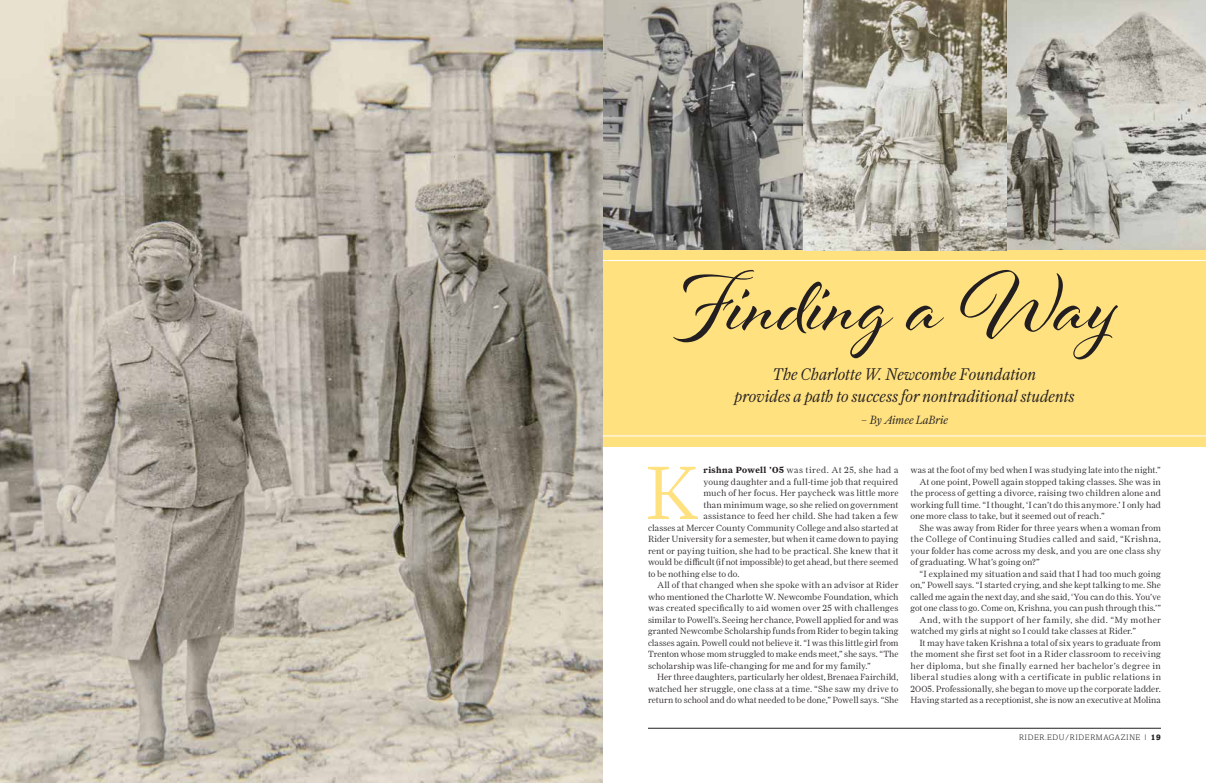
<style>
.page{position:relative;width:1206px;height:783px;background:#fff}
.page>*{position:absolute;margin:0;border:0;box-sizing:border-box;transform-origin:0 0}
.t1{font:89.5px "Al Fresco";color:#231f20}
.t2{font:300 75.9px "Farnham Display";color:#ffe180}
.t3{font:italic 300 17px/22px "Farnham Display";letter-spacing:-.005em;color:#231f20;text-align:center}
.t4{font:italic 300 12px "Farnham Display";color:#231f20}
.t5{font:300 9px "Farnham Display";letter-spacing:.01em;color:#231f20}
.t6{font:300 9px "Farnham Display";letter-spacing:.035em;color:#231f20}
.t7{font:300 9px "Farnham Display";letter-spacing:.04em;color:#231f20}
.t8{font:300 9px "Farnham Display";letter-spacing:.045em;color:#231f20}
.t9{font:300 8px "Amasis MT Std";letter-spacing:.075em;color:#231f20}
.s1{font-weight:700}
.s2{font-size:6.8px}
.s3{font-weight:900}
</style>
<div class="page">
<hr style="left:648px;top:37px;width:513px;height:1px;background:#231f20">
<hr style="left:648px;top:728px;width:513px;height:1px;background:#231f20">
<div style="left:603px;top:249px;width:603px;height:197px;background:#ffe180"></div>
<img style="left:603px;top:0;width:200px;height:249px">
<img style="left:1006px;top:0;width:200px;height:249px">
<img style="left:804px;top:0;width:202px;height:251px">
<svg style="left:603px;top:260px;width:603px;height:176px"></svg>
<img style="left:0;top:0;width:603px;height:783px">
<h1 class="t1" style="left:673px;top:245px;width:446px">Finding a Way</h1>
<h3 class="t3" style="left:734px;top:363px;width:342px">The Charlotte W. Newcombe Foundation<br>provides a path to success for nontraditional students</h3>
<h3 class="t4" style="left:861px;top:413px;width:89px">– By Aimee LaBrie</h3>
<h2 class="t2" style="left:645px;top:449px;width:57px">K</h2>
<p class="t8" style="left:703px;top:465px;width:197px"><span class="s1">rishna Powell ’05</span> was tired. At 25, she had a</p>
<p class="t5" style="left:703px;top:476px;width:197px">young daughter and a full-time job that required</p>
<p class="t5" style="left:703px;top:488px;width:197px">much of her focus. Her paycheck was little more</p>
<p class="t5" style="left:703px;top:499px;width:197px">than minimum wage, so she relied on government</p>
<p class="t5" style="left:703px;top:511px;width:197px">assistance to feed her child. She had taken a few</p>
<p class="t5" style="left:648px;top:522px;width:252px">classes at Mercer County Community College and also started at</p>
<p class="t5" style="left:648px;top:534px;width:252px">Rider University for a semester, but when it came down to paying</p>
<p class="t5" style="left:648px;top:545px;width:252px">rent or paying tuition, she had to be practical. She knew that it</p>
<p class="t5" style="left:648px;top:557px;width:252px">would be difficult (if not impossible) to get ahead, but there seemed</p>
<p class="t5" style="left:648px;top:568px;width:93px">to be nothing else to do.</p>
<p class="t5" style="left:657px;top:580px;width:243px">All of that changed when she spoke with an advisor at Rider</p>
<p class="t5" style="left:648px;top:591px;width:252px">who mentioned the Charlotte W. Newcombe Foundation, which</p>
<p class="t5" style="left:648px;top:603px;width:252px">was created specifically to aid women over 25 with challenges</p>
<p class="t5" style="left:648px;top:614px;width:252px">similar to Powell’s. Seeing her chance, Powell applied for and was</p>
<p class="t5" style="left:648px;top:626px;width:252px">granted Newcombe Scholarship funds from Rider to begin taking</p>
<p class="t5" style="left:648px;top:637px;width:252px">classes again. Powell could not believe it. “I was this little girl from</p>
<p class="t5" style="left:648px;top:649px;width:252px">Trenton whose mom struggled to make ends meet,” she says. “The</p>
<p class="t5" style="left:648px;top:660px;width:225px">scholarship was life-changing for me and for my family.”</p>
<p class="t5" style="left:657px;top:672px;width:243px">Her three daughters, particularly her oldest, Brenaea Fairchild,</p>
<p class="t5" style="left:648px;top:683px;width:252px">watched her struggle, one class at a time. “She saw my drive to</p>
<p class="t5" style="left:648px;top:695px;width:252px">return to school and do what needed to be done,” Powell says. “She</p>
<p class="t5" style="left:910px;top:465px;width:252px">was at the foot of my bed when I was studying late into the night.”</p>
<p class="t5" style="left:920px;top:476px;width:243px">At one point, Powell again stopped taking classes. She was in</p>
<p class="t5" style="left:910px;top:488px;width:252px">the process of getting a divorce, raising two children alone and</p>
<p class="t5" style="left:910px;top:499px;width:252px">working full time. “I thought, ‘I can’t do this anymore.’ I only had</p>
<p class="t5" style="left:910px;top:511px;width:196px">one more class to take, but it seemed out of reach.”</p>
<p class="t5" style="left:920px;top:522px;width:243px">She was away from Rider for three years when a woman from</p>
<p class="t6" style="left:910px;top:534px;width:252px">the College of Continuing Studies called and said, “Krishna,</p>
<p class="t5" style="left:910px;top:545px;width:252px">your folder has come across my desk, and you are one class shy</p>
<p class="t5" style="left:910px;top:557px;width:131px">of graduating. What’s going on?”</p>
<p class="t5" style="left:920px;top:568px;width:243px">“I explained my situation and said that I had too much going</p>
<p class="t5" style="left:910px;top:580px;width:252px">on,” Powell says. “I started crying, and she kept talking to me. She</p>
<p class="t5" style="left:910px;top:591px;width:252px">called me again the next day, and she said, ‘You can do this. You’ve</p>
<p class="t5" style="left:910px;top:603px;width:252px">got one class to go. Come on, Krishna, you can push through this.’”</p>
<p class="t6" style="left:920px;top:614px;width:243px">And, with the support of her family, she did. “My mother</p>
<p class="t5" style="left:910px;top:626px;width:227px">watched my girls at night so I could take classes at Rider.”</p>
<p class="t5" style="left:920px;top:637px;width:243px">It may have taken Krishna a total of six years to graduate from</p>
<p class="t5" style="left:910px;top:649px;width:252px">the moment she first set foot in a Rider classroom to receiving</p>
<p class="t6" style="left:910px;top:660px;width:252px">her diploma, but she finally earned her bachelor’s degree in</p>
<p class="t7" style="left:910px;top:672px;width:252px">liberal studies along with a certificate in public relations in</p>
<p class="t5" style="left:910px;top:683px;width:252px">2005. Professionally, she began to move up the corporate ladder.</p>
<p class="t5" style="left:910px;top:695px;width:252px">Having started as a receptionist, she is now an executive at Molina</p>
<p class="t9" style="left:1019px;top:732px;width:143px">RIDER.EDU/RIDERMAGAZINE <span class="s2">|</span> <span class="s3">19</span></p>
</div>
